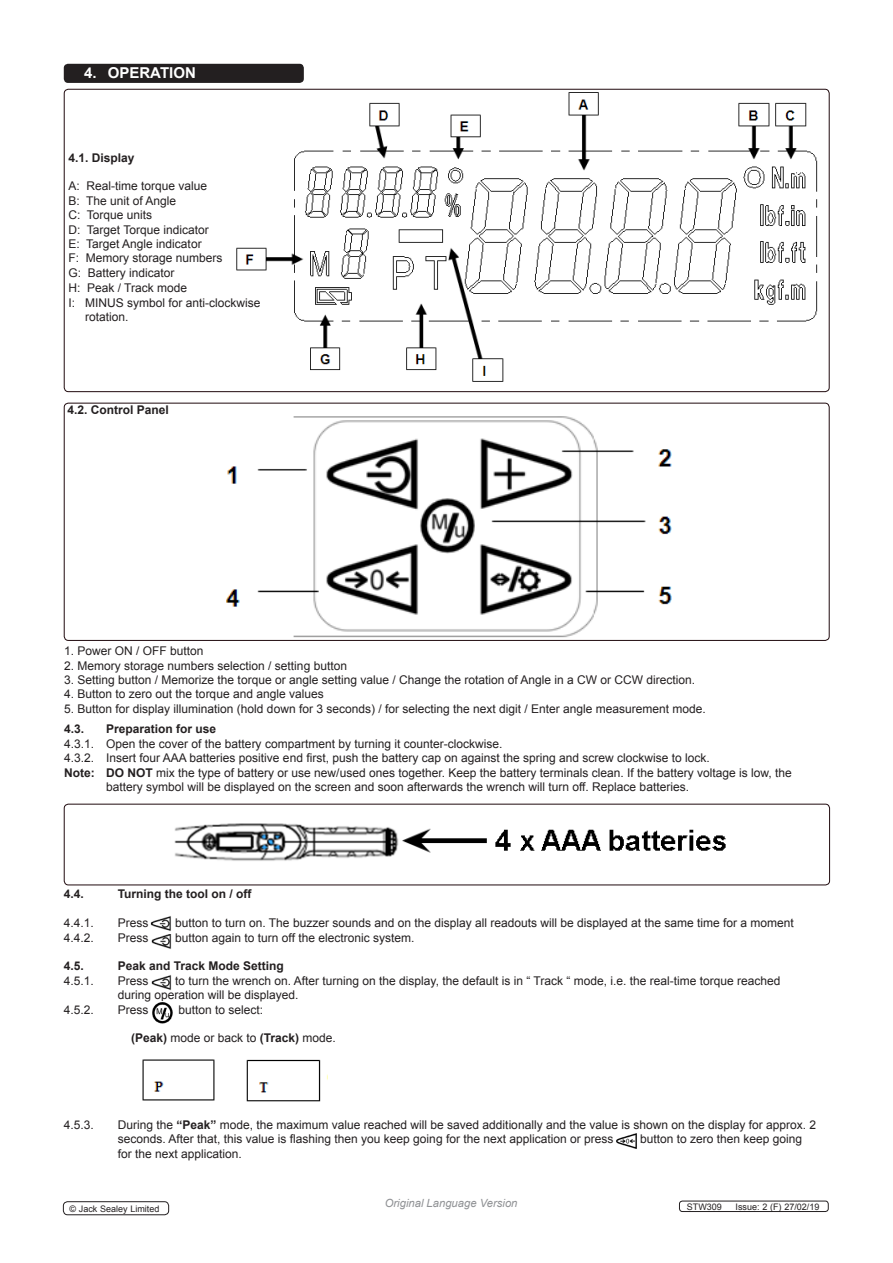
<style>
.page{position:relative;width:893px;height:1263px;background:#fff}
.page>*{position:absolute;margin:0;border:0;box-sizing:border-box;transform-origin:0 0}
.CHAPTER_HEADER_10poi{font:700 15px "Arial";color:#fff}
.t1{font:12px/14.4px "Arial";color:#231f20}
.t2{font:700 12px "Arial";color:#231f20}
.t3{font:italic 11.25px "Arial";color:#8f9194}
.t4{font:9px "Arial";color:#231f20}
.s1{font-weight:700}
</style>
<div class="page">
<div style="left:64px;top:64px;width:240px;height:19px;background:#231f20;border-radius:4px"></div>
<img style="left:236px;top:92px;width:582px;height:290px">
<img style="left:226px;top:416px;width:446px;height:222px">
<div style="left:64px;top:403px;width:766px;height:238px;border:1px solid #200a0e;border-radius:4px"></div>
<img style="left:174px;top:823px;width:552px;height:38px">
<div style="left:64px;top:804px;width:766px;height:81px;border:1px solid #200a0e;border-radius:4px"></div>
<img style="left:150px;top:916px;width:22px;height:33px">
<img style="left:151px;top:975px;width:21px;height:16px">
<img style="left:152px;top:1002px;width:21px;height:21px">
<img style="left:142px;top:1059px;width:73px;height:42px">
<img style="left:246px;top:1059px;width:81px;height:43px">
<img style="left:616px;top:1133px;width:21px;height:16px">
<div style="left:679px;top:1201px;width:150px;height:11px;border:1px solid #231f20;border-radius:3px"></div>
<div style="left:63px;top:1201px;width:106px;height:14px;border:1px solid #231f20;border-radius:4px"></div>
<p class="CHAPTER_HEADER_10poi" style="left:84px;top:63px;width:113px">4. OPERATION</p>
<p class="t2" style="left:68px;top:149px;width:68px">4.1. Display</p>
<p class="t1" style="left:68px;top:179px;width:140px">A: Real-time torque value</p>
<p class="t1" style="left:68px;top:193px;width:109px">B: The unit of Angle</p>
<p class="t1" style="left:68px;top:208px;width:85px">C: Torque units</p>
<p class="t1" style="left:68px;top:222px;width:142px">D: Target Torque indicator</p>
<p class="t1" style="left:68px;top:237px;width:135px">E: Target Angle indicator</p>
<p class="t1" style="left:68px;top:251px;width:156px">F: Memory storage numbers</p>
<p class="t1" style="left:68px;top:265px;width:108px">G: Battery indicator</p>
<p class="t1" style="left:68px;top:281px;width:120px">H: Peak / Track mode</p>
<p class="t1" style="left:85px;top:295px;width:177px;text-indent:-17px">I: MINUS symbol for anti-clockwise rotation.</p>
<p class="t2" style="left:67px;top:402px;width:103px">4.2. Control Panel</p>
<p class="t1" style="left:64px;top:644px;width:141px">1. Power ON / OFF button</p>
<p class="t1" style="left:64px;top:658px;width:284px">2. Memory storage numbers selection / setting button</p>
<p class="t1" style="left:64px;top:673px;width:632px">3. Setting button / Memorize the torque or angle setting value / Change the rotation of Angle in a CW or CCW direction.</p>
<p class="t1" style="left:64px;top:687px;width:261px">4. Button to zero out the torque and angle values</p>
<p class="t1" style="left:64px;top:701px;width:643px">5. Button for display illumination (hold down for 3 seconds) / for selecting the next digit / Enter angle measurement mode.</p>
<p class="t2" style="left:64px;top:721px;width:22px">4.3.</p>
<p class="t2" style="left:106px;top:721px;width:112px">Preparation for use</p>
<p class="t1" style="left:64px;top:736px;width:440px">4.3.1. Open the cover of the battery compartment by turning it counter-clockwise.</p>
<p class="t1" style="left:64px;top:751px;width:647px">4.3.2. Insert four AAA batteries positive end first, push the battery cap on against the spring and screw clockwise to lock.</p>
<p class="t1" style="left:64px;top:765px;width:729px"><span class="s1">Note: DO NOT</span> mix the type of battery or use new/used ones together. Keep the battery terminals clean. If the battery voltage is low, the</p>
<p class="t1" style="left:106px;top:780px;width:584px">battery symbol will be displayed on the screen and soon afterwards the wrench will turn off. Replace batteries.</p>
<p class="t2" style="left:64px;top:886px;width:22px">4.4.</p>
<p class="t2" style="left:118px;top:886px;width:135px">Turning the tool on / off</p>
<p class="t1" style="left:64px;top:916px;width:32px">4.4.1.</p>
<p class="t1" style="left:118px;top:916px;width:32px">Press</p>
<p class="t1" style="left:175px;top:916px;width:620px">button to turn on. The buzzer sounds and on the display all readouts will be displayed at the same time for a moment</p>
<p class="t1" style="left:64px;top:930px;width:32px">4.4.2.</p>
<p class="t1" style="left:118px;top:930px;width:32px">Press</p>
<p class="t1" style="left:175px;top:930px;width:241px">button again to turn off the electronic system.</p>
<p class="t2" style="left:64px;top:958px;width:22px">4.5.</p>
<p class="t2" style="left:118px;top:958px;width:168px">Peak and Track Mode Setting</p>
<p class="t1" style="left:64px;top:973px;width:32px">4.5.1.</p>
<p class="t1" style="left:118px;top:973px;width:32px">Press</p>
<p class="t1" style="left:175px;top:973px;width:607px">to turn the wrench on. After turning on the display, the default is in “ Track “ mode, i.e. the real-time torque reached</p>
<p class="t1" style="left:118px;top:988px;width:182px">during operation will be displayed.</p>
<p class="t1" style="left:64px;top:1002px;width:32px">4.5.2.</p>
<p class="t1" style="left:118px;top:1002px;width:32px">Press</p>
<p class="t1" style="left:178px;top:1002px;width:86px">button to select:</p>
<p class="t1" style="left:131px;top:1031px;width:206px"><span class="s1">(Peak)</span> mode or back to <span class="s1">(Track)</span> mode.</p>
<p class="t1" style="left:64px;top:1117px;width:32px">4.5.3.</p>
<p class="t1" style="left:118px;top:1117px;width:700px">During the <span class="s1">“Peak”</span> mode, the maximum value reached will be saved additionally and the value is shown on the display for approx. 2 seconds. After that, this value is flashing then you keep going for the next application or press</p>
<p class="t1" style="left:640px;top:1132px;width:164px">button to zero then keep going</p>
<p class="t1" style="left:118px;top:1146px;width:126px">for the next application.</p>
<p class="t4" style="left:69px;top:1202px;width:91px">© Jack Sealey Limited</p>
<p class="t3" style="left:385px;top:1196px;width:134px">Original Language Version</p>
<p class="t4" style="left:687px;top:1201px;width:37px">STW309</p>
<p class="t4" style="left:736px;top:1201px;width:85px">Issue: 2 (F) 27/02/19</p>
</div>
